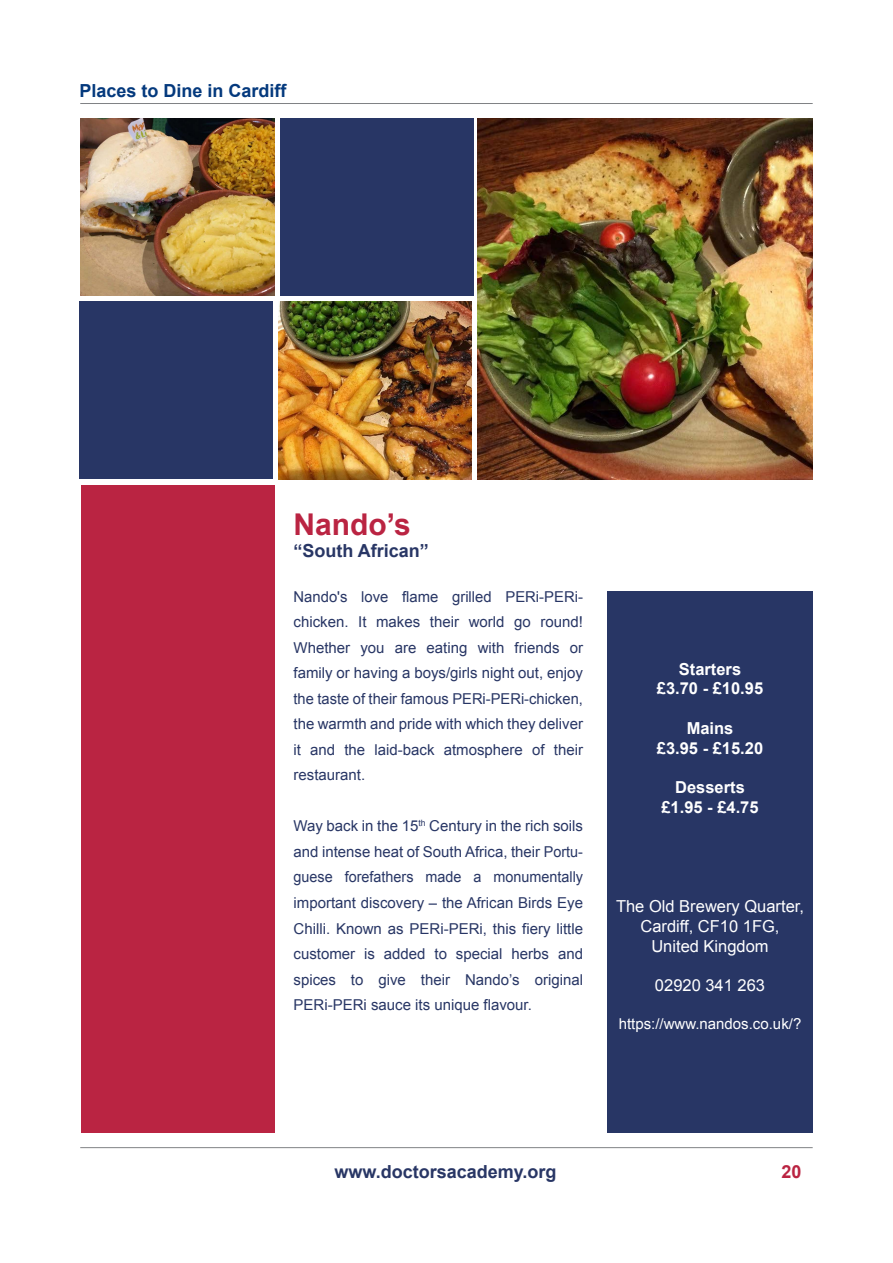
<style>
.page{position:relative;width:893px;height:1263px;background:#fff}
.page>*{position:absolute;margin:0;border:0;box-sizing:border-box;transform-origin:0 0}
.t1{font:700 30px "Arial";color:#ba2442}
.t2{font:700 18px "Arial";color:#283665}
.t3{font:700 18px "Arial";color:#04397d}
.t4{font:700 18px "Arial";color:#ba2442}
.t5{font:16.5px/19.8px "Arial";color:#fff;text-align:center}
.t6{font:700 16.5px/19.8px "Arial";color:#fff;text-align:center}
.t7{font:15px/25.5px "Arial";color:#283665;text-align:justify}
.t8{font:15px "Arial";color:#fff}
</style>
<div class="page">
<img style="left:80px;top:118px;width:194px;height:178px">
<div style="left:280px;top:118px;width:193px;height:178px;background:#283665"></div>
<div style="left:80px;top:301px;width:193px;height:178px;background:#283665"></div>
<img style="left:279px;top:301px;width:192px;height:178px">
<hr style="left:80px;top:103px;width:733px;height:1px;background:#808285">
<hr style="left:80px;top:1147px;width:733px;height:1px;background:#808285">
<div style="left:81px;top:486px;width:193px;height:647px;background:#ba2442"></div>
<div style="left:607px;top:591px;width:206px;height:542px;background:#283665"></div>
<img style="left:478px;top:118px;width:335px;height:361px">
<p class="t3" style="left:80px;top:78px;width:209px">Places to Dine in Cardiff</p>
<h1 class="t1" style="left:294px;top:505px;width:119px">Nando’s</h1>
<p class="t2" style="left:294px;top:538px;width:137px">“South African”</p>
<p class="t7" style="left:294px;top:584px;width:291px">Nando's love flame grilled PERi-PERi&shy;chicken. It makes their world go round!<br>Whether you are eating with friends or family or having a boys/girls night out, enjoy the taste of their famous PERi-PERi-chicken, the warmth and pride with which they deliver it and the laid-back atmosphere of their restaurant.</p>
<p class="t7" style="left:293px;top:814px;width:291px">Way back in the 15<sup>th</sup> Century in the rich soils and intense heat of South Africa, their Portu&shy;guese forefathers made a monumentally important discovery – the African Birds Eye Chilli. Known as PERi-PERi, this fiery little customer is added to special herbs and spices to give their Nando’s original PERi-PERi sauce its unique flavour.</p>
<p class="t6" style="left:657px;top:659px;width:108px">Starters £3.70 - £10.95</p>
<p class="t6" style="left:657px;top:719px;width:108px">Mains<br>£3.95 - £15.20</p>
<p class="t6" style="left:661px;top:778px;width:99px">Desserts £1.95 - £4.75</p>
<p class="t5" style="left:616px;top:897px;width:189px">The Old Brewery Quarter,<br>Cardiff, CF10 1FG,<br>United Kingdom</p>
<p class="t5" style="left:655px;top:976px;width:112px">02920 341 263</p>
<p class="t8" style="left:619px;top:1014px;width:184px">https://www.nandos.co.uk/?</p>
<p class="t2" style="left:334px;top:1159px;width:224px">www.doctorsacademy.org</p>
<p class="t4" style="left:781px;top:1159px;width:22px">20</p>
</div>
